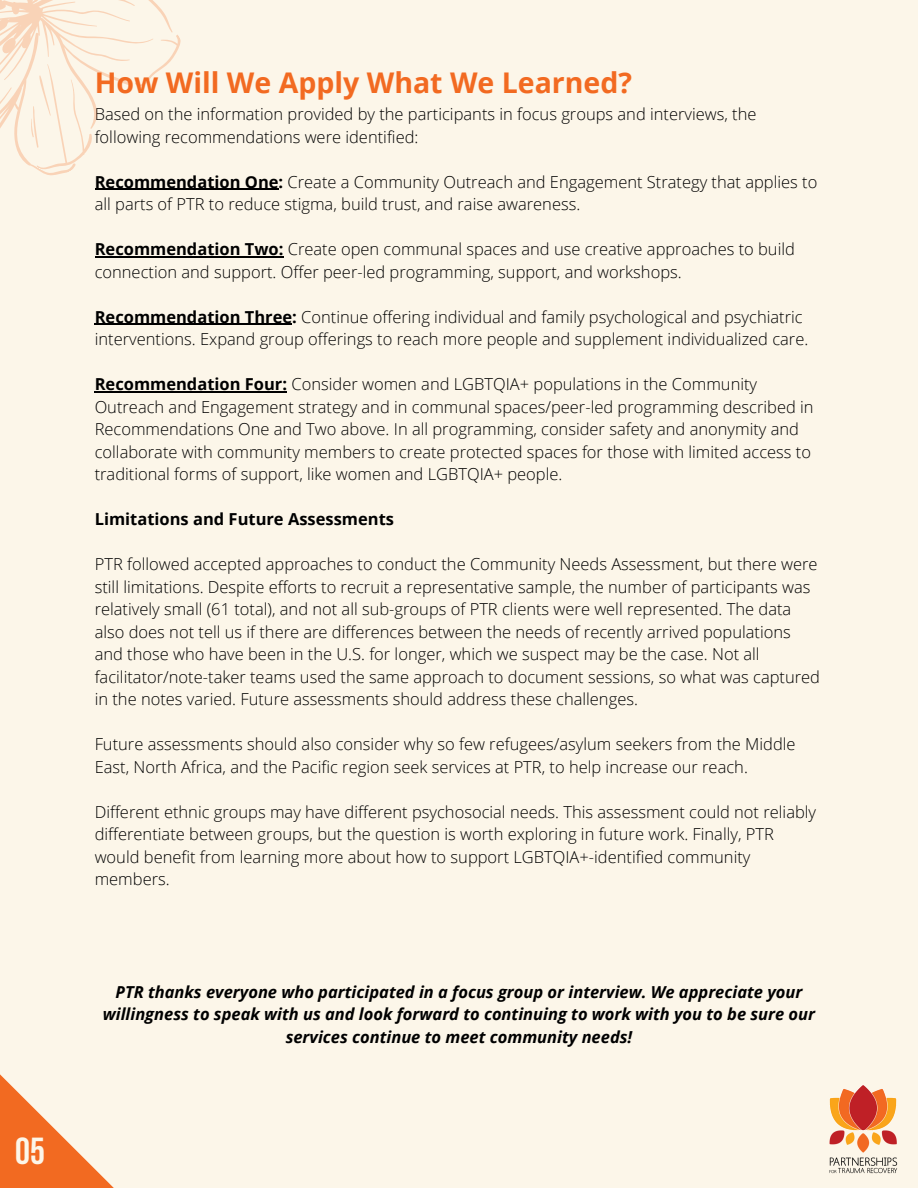
<style>
.page{position:relative;width:918px;height:1188px;background:#fcf6e9}
.page>*{position:absolute;margin:0;border:0;box-sizing:border-box;transform-origin:0 0}
.t1{font:700 37.5px "Bebas Neue";color:#fcf6e9}
.t2{font:700 28.5px "Open Sans";color:#f26a21}
.t3{font:300 16.5px/22.5px "Open Sans";color:#000}
.t4{font:italic 700 16.5px/22.5px "Open Sans";color:#000;text-align:center}
.t5{font:700 16.5px "Open Sans";color:#000}
.s1{font-weight:700}
</style>
<div class="page">
<hr style="left:95px;top:189px;width:184px;height:1px;background:#000">
<hr style="left:95px;top:256px;width:188px;height:2px;background:#000">
<hr style="left:95px;top:324px;width:197px;height:1px;background:#000">
<hr style="left:95px;top:391px;width:192px;height:2px;background:#000">
<svg style="left:0;top:0;width:210px;height:189px"></svg>
<img style="left:829px;top:1085px;width:69px;height:89px">
<svg style="left:0;top:1074px;width:114px;height:114px"></svg>
<p class="t1" style="left:15px;top:1136px;width:31px">05</p>
<p class="t2" style="left:95px;top:63px;width:539px">How Will We Apply What We Learned?</p>
<p class="t3" style="left:95px;top:103px;width:663px">Based on the information provided by the participants in focus groups and interviews, the following recommendations were identified:</p>
<p class="t3" style="left:95px;top:170px;width:724px"><span class="s1">Recommendation One:</span> Create a Community Outreach and Engagement Strategy that applies to all parts of PTR to reduce stigma, build trust, and raise awareness.</p>
<p class="t3" style="left:95px;top:238px;width:702px"><span class="s1">Recommendation Two:</span> Create open communal spaces and use creative approaches to build connection and support. Offer peer-led programming, support, and workshops.</p>
<p class="t3" style="left:95px;top:305px;width:715px"><span class="s1">Recommendation Three:</span> Continue offering individual and family psychological and psychiatric interventions. Expand group offerings to reach more people and supplement individualized care.</p>
<p class="t3" style="left:95px;top:373px;width:720px"><span class="s1">Recommendation Four:</span> Consider women and LGBTQIA+ populations in the Community Outreach and Engagement strategy and in communal spaces/peer-led programming described in Recommendations One and Two above. In all programming, consider safety and anonymity and collaborate with community members to create protected spaces for those with limited access to traditional forms of support, like women and LGBTQIA+ people.</p>
<p class="t5" style="left:95px;top:508px;width:301px">Limitations and Future Assessments</p>
<h1 class="t3" style="left:95px;top:553px;width:727px">PTR followed accepted approaches to conduct the Community Needs Assessment, but there were still limitations. Despite efforts to recruit a representative sample, the number of participants was relatively small (61 total), and not all sub-groups of PTR clients were well represented. The data also does not tell us if there are differences between the needs of recently arrived populations and those who have been in the U.S. for longer, which we suspect may be the case. Not all facilitator/note-taker teams used the same approach to document sessions, so what was captured in the notes varied. Future assessments should address these challenges.</h1>
<p class="t3" style="left:95px;top:733px;width:702px">Future assessments should also consider why so few refugees/asylum seekers from the Middle<br>East, North Africa, and the Pacific region seek services at PTR, to help increase our reach.</p>
<p class="t3" style="left:95px;top:800px;width:723px">Different ethnic groups may have different psychosocial needs. This assessment could not reliably differentiate between groups, but the question is worth exploring in future work. Finally, PTR would benefit from learning more about how to support LGBTQIA+-identified community members.</p>
<p class="t4" style="left:103px;top:980px;width:714px">PTR thanks everyone who participated in a focus group or interview. We appreciate your willingness to speak with us and look forward to continuing to work with you to be sure our services continue to meet community needs!</p>
</div>
